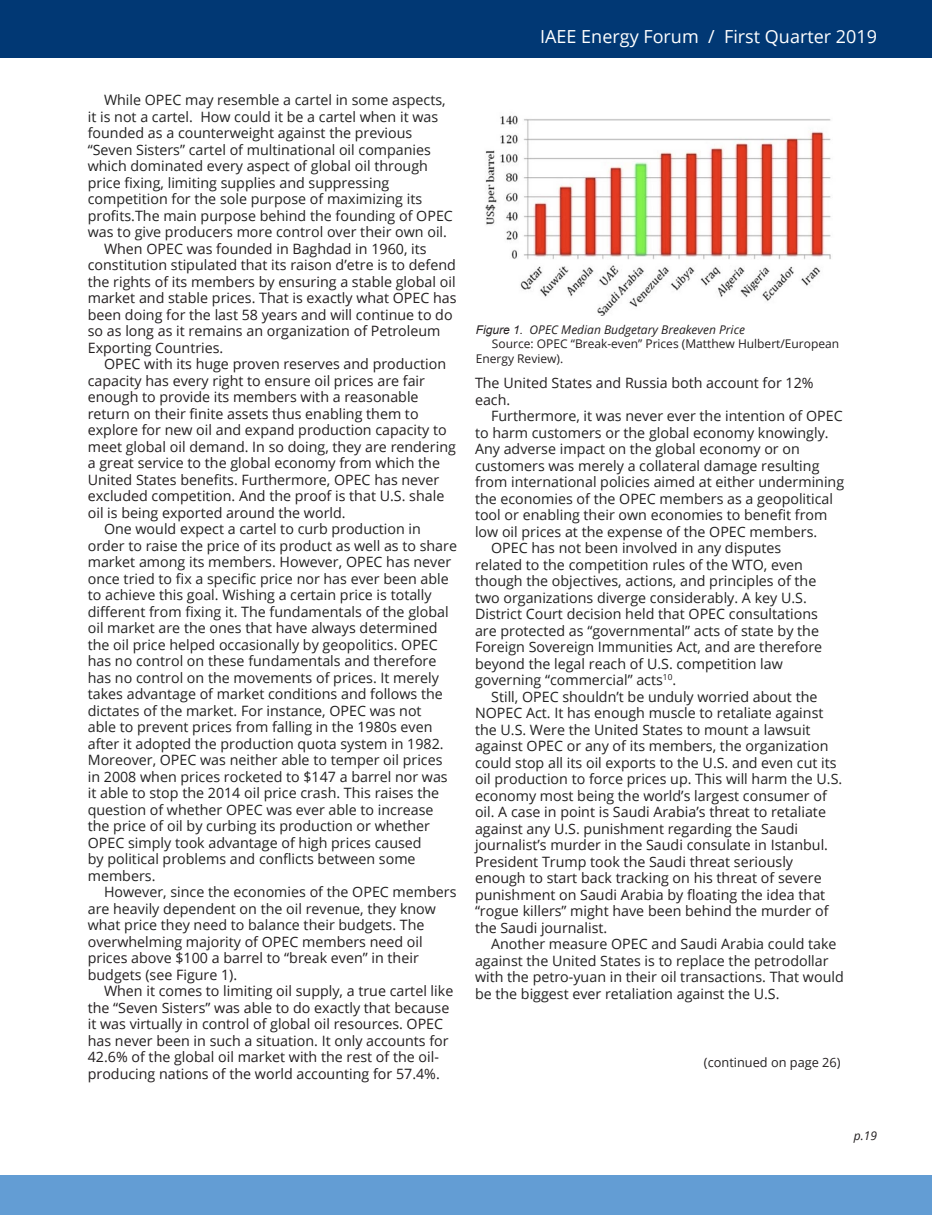
<style>
.page{position:relative;width:932px;height:1215px;background:#fff}
.page>*{position:absolute;margin:0;border:0;box-sizing:border-box;transform-origin:0 0}
.t1{font:18px "Open Sans";color:#fff}
.t2{font:14.25px/16.5px "Open Sans";color:#222}
.t3{font:14.25px/16.5px "Open Sans";color:#231f20}
.t4{font:12.75px "Open Sans";color:#231f20}
.t5{font:12px "Open Sans";color:#231f20}
.t6{font:italic 12px "Open Sans";color:#231f20}
.s1{color:#231f20}
.s2{font-family:"Arial"}
.s3{color:#222}
</style>
<div class="page">
<div style="left:0;top:1176px;width:14px;height:39px;background:#639dd4"></div>
<div style="left:0;top:1px;width:14px;height:57px;background:#013874"></div>
<div style="left:14px;top:1176px;width:918px;height:39px;background:#639dd4"></div>
<div style="left:14px;top:1px;width:918px;height:57px;background:#013874"></div>
<img style="left:485px;top:115px;width:346px;height:201px">
<p class="t1" style="left:540px;top:25px;width:338px">IAEE Energy Forum / First Quarter 2019</p>
<p class="t2" style="left:88px;top:92px;width:366px;text-indent:16px">While OPEC may resemble a cartel in some aspects, it is not a cartel. How could it be a cartel when it was founded as a counterweight against the previous “Seven Sisters” cartel of multinational oil companies which dominated every aspect of global oil through price fixing, limiting supplies and suppressing competition for the sole purpose of maximizing its profits.The main purpose behind the founding of OPEC was to give producers more control over their own oil.</p>
<p class="t3" style="left:88px;top:240px;width:370px;text-indent:16px">When OPEC was founded in Baghdad in 1960, its constitution stipulated that its raison d’etre is to defend the rights of its members by ensuring a stable global oil market and stable prices. That is exactly what OPEC has been doing for the last 58 years and will continue to do so as long as it remains an organization of Petroleum Exporting Countries.</p>
<p class="t3" style="left:88px;top:356px;width:369px;text-indent:16px">OPEC with its huge proven reserves and production capacity has every right to ensure oil prices are fair enough to provide its members with a reasonable return on their finite assets thus enabling them to explore for new oil and expand production capacity to meet global oil demand. In so doing, they are rendering a great service to the global economy from which the United States benefits. Furthermore, OPEC has never excluded competition. And the proof is that U.S. shale oil is being exported around the world.</p>
<p class="t2" style="left:88px;top:521px;width:371px;text-indent:16px">One would expect a cartel to curb production in order to raise the price of its product as well as to share market among its members. However, OPEC has never once tried to fix a specific price nor has ever been able to achieve this goal. Wishing a certain price is totally different from fixing it. The fundamentals of the global oil market are the ones that have always determined the oil price helped occasionally by geopolitics. OPEC has no control on these fundamentals and therefore has no control on the movements of prices. It merely takes advantage of market conditions and follows the dictates of the market. For instance, OPEC was not<br>able to prevent prices from falling in the 1980s even after it adopted the production quota system in 1982.<br>Moreover, OPEC was neither able to temper oil prices in 2008 when prices rocketed to $147 a barrel nor was it able to stop the 2014 oil price crash. This raises the question of whether OPEC was ever able to increase the price of oil by curbing its production or whether OPEC simply took advantage of high prices caused<br>by political problems and conflicts between some members.</p>
<p class="t2" style="left:88px;top:884px;width:370px;text-indent:16px">However, since the economies of the OPEC members are heavily dependent on the oil revenue, they know what price they need to balance their budgets. <span class="s1">The overwhelming majority of OPEC members need oil prices above $100 a barrel to “break even” in their budgets (see Figure 1).</span></p>
<p class="t3" style="left:88px;top:983px;width:367px;text-indent:16px">When it comes to limiting oil supply, a true cartel like the “Seven Sisters” was able to do exactly that because it was virtually in control of global oil resources. OPEC has never been in such a situation. It only accounts for 42.6% of the global oil market with the rest of the oil&shy;producing nations of the world accounting for 57.4%.</p>
<p class="t6" style="left:476px;top:321px;width:271px"><span class="s2">Figure 1.</span> OPEC Median Budgetary Breakeven Price</p>
<p class="t5" style="left:492px;top:336px;width:349px">Source: OPEC “Break-even” Prices (Matthew Hulbert/European</p>
<p class="t5" style="left:476px;top:350px;width:89px">Energy Review).</p>
<p class="t3" style="left:475px;top:375px;width:340px">The United States and Russia both account for 12% each.</p>
<p class="t2" style="left:491px;top:408px;width:353px">Furthermore, it was never ever the intention of OPEC</p>
<p class="t2" style="left:475px;top:424px;width:355px">to harm customers or the global economy knowingly.</p>
<p class="t2" style="left:475px;top:441px;width:326px">Any adverse impact on the global economy or on</p>
<p class="t2" style="left:475px;top:457px;width:346px">customers was merely a collateral damage resulting</p>
<p class="t2" style="left:475px;top:474px;width:371px">from international policies aimed at either undermining</p>
<p class="t2" style="left:475px;top:490px;width:360px">the economies of the OPEC members as a geopolitical</p>
<p class="t2" style="left:475px;top:507px;width:354px">tool or enabling their own economies to benefit from</p>
<p class="t2" style="left:475px;top:523px;width:344px">low oil prices at the expense of the OPEC members.</p>
<p class="t2" style="left:491px;top:540px;width:292px">OPEC has not been involved in any disputes</p>
<p class="t2" style="left:475px;top:556px;width:329px">related to the competition rules of the WTO, even</p>
<p class="t2" style="left:475px;top:573px;width:343px">though the objectives, actions, and principles of the</p>
<p class="t2" style="left:475px;top:589px;width:333px">two organizations diverge considerably. A key U.S.</p>
<p class="t2" style="left:475px;top:606px;width:344px">District Court decision held that OPEC consultations</p>
<p class="t2" style="left:475px;top:622px;width:345px">are protected as “governmental” acts of state by the</p>
<p class="t2" style="left:475px;top:639px;width:349px">Foreign Sovereign Immunities Act, and are therefore</p>
<p class="t2" style="left:475px;top:655px;width:309px">beyond the legal reach of U.S. competition law</p>
<p class="t2" style="left:475px;top:672px;width:203px">governing “commercial” acts<sup>10</sup>.</p>
<p class="t2" style="left:491px;top:688px;width:328px">Still, OPEC shouldn’t be unduly worried about the</p>
<p class="t2" style="left:475px;top:704px;width:350px">NOPEC Act. It has enough muscle to retaliate against</p>
<p class="t2" style="left:475px;top:721px;width:337px">the U.S. Were the United States to mount a lawsuit</p>
<p class="t2" style="left:475px;top:737px;width:355px">against OPEC or any of its members, the organization</p>
<p class="t2" style="left:475px;top:754px;width:363px">could stop all its oil exports to the U.S. and even cut its</p>
<p class="t2" style="left:475px;top:770px;width:369px">oil production to force prices up. This will harm the U.S.</p>
<p class="t2" style="left:475px;top:787px;width:353px">economy most being the world’s largest consumer of</p>
<p class="t3" style="left:475px;top:803px;width:352px"><span class="s3">oil.</span> A case in point is Saudi Arabia’s threat to retaliate</p>
<p class="t3" style="left:475px;top:820px;width:324px">against any U.S. punishment regarding the Saudi</p>
<p class="t3" style="left:475px;top:836px;width:354px">journalist’s murder in the Saudi consulate in Istanbul.</p>
<p class="t3" style="left:475px;top:853px;width:319px">President Trump took the Saudi threat seriously</p>
<p class="t3" style="left:475px;top:869px;width:348px">enough to start back tracking on his threat of severe</p>
<p class="t3" style="left:475px;top:886px;width:352px">punishment on Saudi Arabia by floating the idea that</p>
<p class="t3" style="left:475px;top:902px;width:355px">“rogue killers” might have been behind the murder of</p>
<p class="t3" style="left:475px;top:919px;width:134px">the Saudi journalist.</p>
<p class="t2" style="left:475px;top:935px;width:370px;text-indent:16px">Another measure OPEC and Saudi Arabia could take against the United States is to replace the petrodollar with the petro-yuan in their oil transactions. That would be the biggest ever retaliation against the U.S.</p>
<p class="t4" style="left:704px;top:1054px;width:138px">(continued on page 26)</p>
<p class="t6" style="left:853px;top:1127px;width:25px">p.19</p>
</div>
